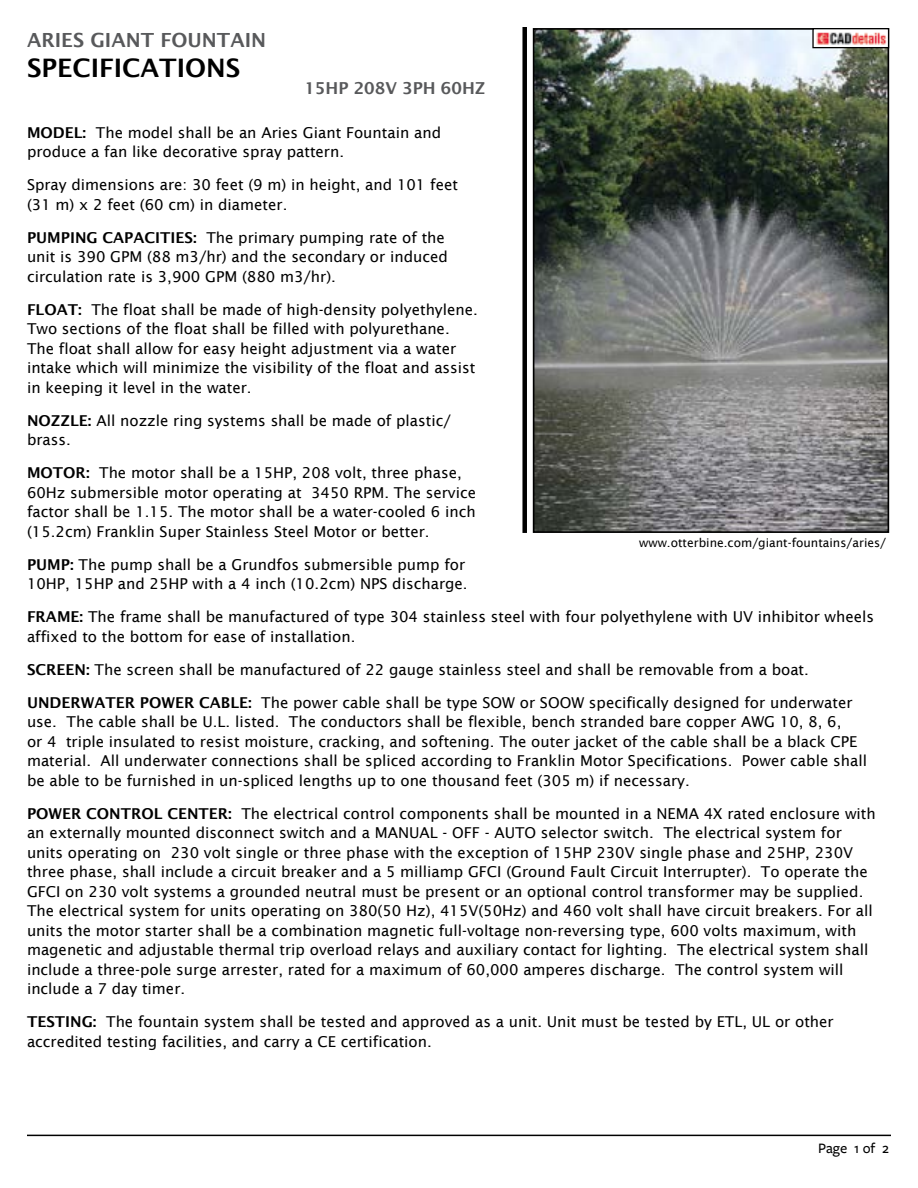
<style>
.page{position:relative;width:918px;height:1188px;background:#fff}
.page>*{position:absolute;margin:0;border:0;box-sizing:border-box;transform-origin:0 0}
.t1{font:600 25.5px "Lucida Sans";color:#000}
.t2{font:600 19.5px "Lucida Sans";color:#58595b}
.t3{font:600 16.5px "Lucida Sans";color:#58595b}
.t4{font:15px/19.5px "Lucida Sans";color:#000}
.t5{font:500 15px "Freight Sans Pro";color:#000}
.t6{font:12px "Lucida Sans";color:#000}
.s1{font-weight:600}
</style>
<div class="page">
<hr style="left:27px;top:1135px;width:864px;height:1px;background:#000">
<img style="left:536px;top:31px;width:350px;height:499px">
<div style="left:533px;top:28px;width:356px;height:505px;border:2px solid #000"></div>
<div style="left:522px;top:27px;width:5px;height:506px;background:#000"></div>
<div style="left:813px;top:29px;width:76px;height:19px;background:linear-gradient(to right,#fff,#fff)"></div>
<div style="left:812px;top:28px;width:77px;height:20px;border:1px solid #000"></div>
<img style="left:815px;top:31px;width:71px;height:13px">
<h2 class="t2" style="left:27px;top:29px;width:241px">ARIES GIANT FOUNTAIN</h2>
<h1 class="t1" style="left:27px;top:54px;width:215px">SPECIFICATIONS</h1>
<p class="t3" style="left:304px;top:78px;width:183px">15HP 208V 3PH 60HZ</p>
<p class="t4" style="left:27px;top:123px;width:416px"><span class="s1">MODEL:</span> The model shall be an Aries Giant Fountain and produce a fan like decorative spray pattern.</p>
<p class="t4" style="left:27px;top:175px;width:433px">Spray dimensions are: 30 feet (9 m) in height, and 101 feet (31 m) x 2 feet (60 cm) in diameter.</p>
<p class="t4" style="left:27px;top:228px;width:422px"><span class="s1">PUMPING CAPACITIES:</span> The primary pumping rate of the unit is 390 GPM (88 m3/hr) and the secondary or induced circulation rate is 3,900 GPM (880 m3/hr).</p>
<p class="t4" style="left:27px;top:300px;width:452px"><span class="s1">FLOAT:</span> The float shall be made of high-density polyethylene.<br>Two sections of the float shall be filled with polyurethane.<br>The float shall allow for easy height adjustment via a water intake which will minimize the visibility of the float and assist in keeping it level in the water.</p>
<p class="t4" style="left:27px;top:411px;width:425px"><span class="s1">NOZZLE:</span> All nozzle ring systems shall be made of plastic/ brass.</p>
<p class="t4" style="left:27px;top:463px;width:451px"><span class="s1">MOTOR:</span> The motor shall be a 15HP, 208 volt, three phase, 60Hz submersible motor operating at 3450 RPM. The service factor shall be 1.15. The motor shall be a water-cooled 6 inch (15.2cm) Franklin Super Stainless Steel Motor or better.</p>
<p class="t4" style="left:27px;top:555px;width:442px"><span class="s1">PUMP:</span> The pump shall be a Grundfos submersible pump for<br>10HP, 15HP and 25HP with a 4 inch (10.2cm) NPS discharge.</p>
<p class="t4" style="left:27px;top:607px;width:849px"><span class="s1">FRAME:</span> The frame shall be manufactured of type 304 stainless steel with four polyethylene with UV inhibitor wheels affixed to the bottom for ease of installation.</p>
<p class="t4" style="left:27px;top:660px;width:783px"><span class="s1">SCREEN:</span> The screen shall be manufactured of 22 gauge stainless steel and shall be removable from a boat.</p>
<p class="t4" style="left:27px;top:693px;width:842px"><span class="s1">UNDERWATER POWER CABLE:</span> The power cable shall be type SOW or SOOW specifically designed for underwater use. The cable shall be U.L. listed. The conductors shall be flexible, bench stranded bare copper AWG 10, 8, 6,<br>or 4 triple insulated to resist moisture, cracking, and softening. The outer jacket of the cable shall be a black CPE material. All underwater connections shall be spliced according to Franklin Motor Specifications. Power cable shall be able to be furnished in un-spliced lengths up to one thousand feet (305 m) if necessary.</p>
<p class="t4" style="left:27px;top:804px;width:850px"><span class="s1">POWER CONTROL CENTER:</span> The electrical control components shall be mounted in a NEMA 4X rated enclosure with an externally mounted disconnect switch and a MANUAL - OFF - AUTO selector switch. The electrical system for units operating on 230 volt single or three phase with the exception of 15HP 230V single phase and 25HP, 230V three phase, shall include a circuit breaker and a 5 milliamp GFCI (Ground Fault Circuit Interrupter). To operate the GFCI on 230 volt systems a grounded neutral must be present or an optional control transformer may be supplied.<br>The electrical system for units operating on 380(50 Hz), 415V(50Hz) and 460 volt shall have circuit breakers. For all units the motor starter shall be a combination magnetic full-voltage non-reversing type, 600 volts maximum, with magenetic and adjustable thermal trip overload relays and auxiliary contact for lighting. The electrical system shall include a three-pole surge arrester, rated for a maximum of 60,000 amperes discharge. The control system will include a 7 day timer.</p>
<p class="t4" style="left:27px;top:1012px;width:808px"><span class="s1">TESTING:</span> The fountain system shall be tested and approved as a unit. Unit must be tested by ETL, UL or other accredited testing facilities, and carry a CE certification.</p>
<p class="t6" style="left:639px;top:536px;width:248px">www.otterbine.com/giant-fountains/aries/</p>
<p class="t5" style="left:818px;top:1138px;width:72px">Page 1 of 2</p>
</div>
